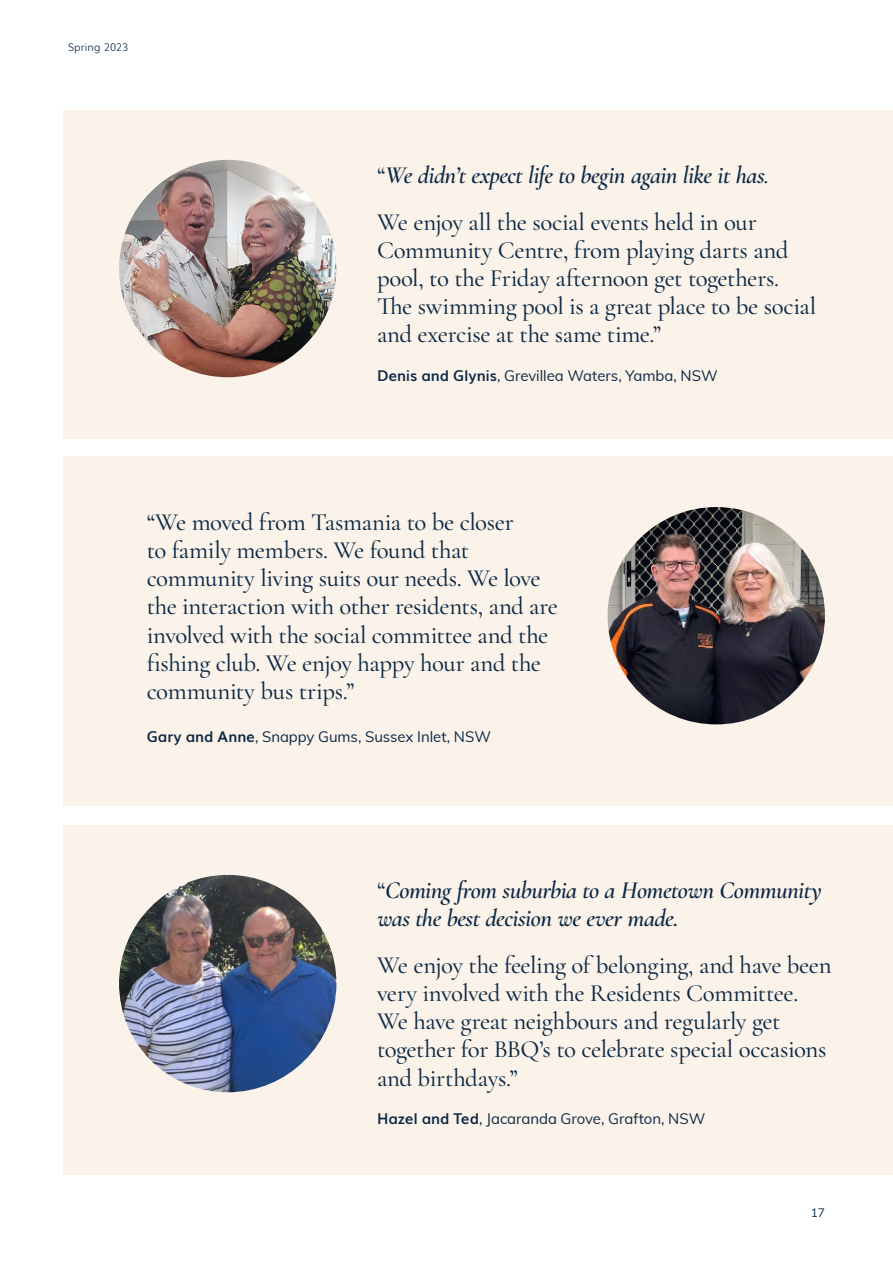
<style>
.page{position:relative;width:893px;height:1263px;background:#fff}
.page>*{position:absolute;margin:0;border:0;box-sizing:border-box;transform-origin:0 0}
.t1{font:500 24.9px/28.2px "Cormorant Garamond";letter-spacing:-.015em;color:#0b2846}
.t2{font:italic 600 24.9px/28.2px "Cormorant Garamond";letter-spacing:-.025em;color:#0b2846}
.t3{font:14.85px "Muli";color:#0b2846}
.t4{font:12px "Muli";color:#0b2846}
.t5{font:300 10.5px "Muli";letter-spacing:.01em;color:#0b2846}
.s1{font-weight:500;font-style:normal}
.s2{font-weight:700}
</style>
<div class="page">
<div style="left:64px;top:111px;width:829px;height:328px;background:#fbf3e9"></div>
<div style="left:64px;top:456px;width:829px;height:350px;background:#fbf3e9"></div>
<div style="left:64px;top:825px;width:829px;height:350px;background:#fbf3e9"></div>
<img style="left:119px;top:160px;width:217px;height:217px;border-radius:109px">
<img style="left:608px;top:507px;width:217px;height:217px;border-radius:109px">
<img style="left:119px;top:875px;width:217px;height:217px;border-radius:109px">
<p class="t5" style="left:68px;top:39px;width:62px">Spring 2023</p>
<p class="t2" style="left:377px;top:161px;width:393px"><span class="s1">“</span>We didn’t expect life to begin again like it has<span class="s1">.</span></p>
<p class="t1" style="left:377px;top:208px;width:441px">We enjoy all the social events held in our Community Centre, from playing darts and pool, to the Friday afternoon get togethers.<br>The swimming pool is a great place to be social and exercise at the same time.”</p>
<p class="t3" style="left:377px;top:365px;width:342px"><span class="s2">Denis and Glynis</span>, Grevillea Waters, Yamba, NSW</p>
<p class="t1" style="left:147px;top:508px;width:413px">“We moved from Tasmania to be closer<br>to family members. We found that community living suits our needs. We love the interaction with other residents, and are involved with the social committee and the fishing club. We enjoy happy hour and the community bus trips.”</p>
<p class="t3" style="left:147px;top:725px;width:346px"><span class="s2">Gary and Anne</span>, Snappy Gums, Sussex Inlet, NSW</p>
<p class="t2" style="left:377px;top:876px;width:446px"><span class="s1">“</span>Coming from suburbia to a Hometown Community was the best decision we ever made.</p>
<p class="t1" style="left:377px;top:951px;width:456px">We enjoy the feeling of belonging, and have been very involved with the Residents Committee.<br>We have great neighbours and regularly get together for BBQ’s to celebrate special occasions and birthdays.”</p>
<p class="t3" style="left:377px;top:1108px;width:330px"><span class="s2">Hazel and Ted</span>, Jacaranda Grove, Grafton, NSW</p>
<p class="t4" style="left:811px;top:1204px;width:16px">17</p>
</div>
